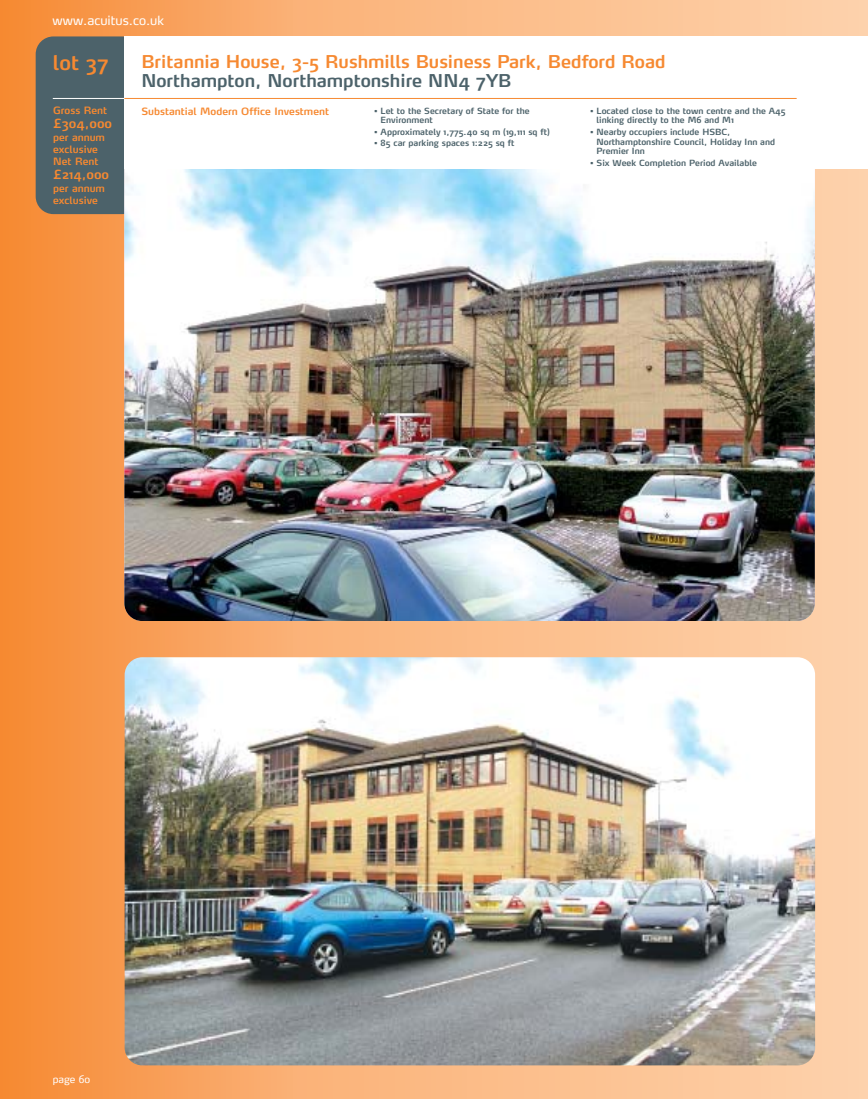
<style>
.page{position:relative;width:868px;height:1099px;background:#fff}
.page>*{position:absolute;margin:0;border:0;box-sizing:border-box;transform-origin:0 0}
.t1{font:600 20px "Max";color:#f68931}
.t2{font:600 17.5px "Max";color:#f68931}
.t3{font:600 17.5px "Max";color:#4c626a}
.t4{font:12.5px "Max";color:#fff}
.t5{font:600 12.5px "Max";color:#f68931}
.t6{font:600 10px/12px "Max";color:#f68931}
.t7{font:10px "Max";color:#fff}
.t8{font:600 8.5px/9.6px "Max";color:#4c626a}
</style>
<div class="page">
<div style="left:292px;top:0;width:576px;height:1099px;background:linear-gradient(to right,#fbb277,#fcd1ac)"></div>
<div style="left:1px;top:0;width:291px;height:1099px;background:linear-gradient(to right,#f68931,#fab077)"></div>
<hr style="left:0;top:0;width:1px;height:1099px;background:#f68931">
<div style="left:36px;top:36px;width:104px;height:178px;background:#4c626a;border-radius:18px"></div>
<img style="left:124px;top:169px;width:690px;height:452px">
<img style="left:125px;top:657px;width:690px;height:408px;border-radius:18px">
<div style="left:124px;top:36px;width:744px;height:133px;background:#fff"></div>
<hr style="left:53px;top:98px;width:71px;height:1px;background:#fff">
<hr style="left:124px;top:98px;width:672px;height:1px;background:#f68931">
<h3 class="t4" style="left:53px;top:16px;width:113px">www.acuitus.co.uk</h3>
<h1 class="t1" style="left:53px;top:56px;width:57px">lot 37</h1>
<p class="t6" style="left:53px;top:106px;width:56px">Gross Rent</p>
<h3 class="t5" style="left:53px;top:119px;width:60px">£304,000</h3>
<p class="t6" style="left:53px;top:133px;width:53px">per annum exclusive<br>Net Rent</p>
<h3 class="t5" style="left:53px;top:170px;width:57px">£214,000</h3>
<p class="t6" style="left:53px;top:184px;width:53px">per annum exclusive</p>
<h2 class="t2" style="left:141px;top:56px;width:525px">Britannia House, 3-5 Rushmills Business Park, Bedford Road</h2>
<h2 class="t3" style="left:141px;top:75px;width:371px">Northampton, Northamptonshire NN4 7YB</h2>
<p class="t6" style="left:141px;top:107px;width:189px">Substantial Modern Office Investment</p>
<p class="t8" style="left:380px;top:107px;width:151px;text-indent:-6px">• Let to the Secretary of State for the<br>Environment</p>
<p class="t8" style="left:374px;top:128px;width:177px">• Approximately 1,775.40 sq m (19,111 sq ft)</p>
<p class="t8" style="left:374px;top:139px;width:142px">• 85 car parking spaces 1:225 sq ft</p>
<p class="t8" style="left:596px;top:107px;width:191px;text-indent:-6px">• Located close to the town centre and the A45 linking directly to the M6 and M1</p>
<p class="t8" style="left:596px;top:128px;width:180px;text-indent:-6px">• Nearby occupiers include HSBC,<br>Northamptonshire Council, Holiday Inn and<br>Premier Inn</p>
<p class="t8" style="left:590px;top:159px;width:168px">• Six Week Completion Period Available</p>
<p class="t7" style="left:53px;top:1075px;width:39px">page 60</p>
</div>
